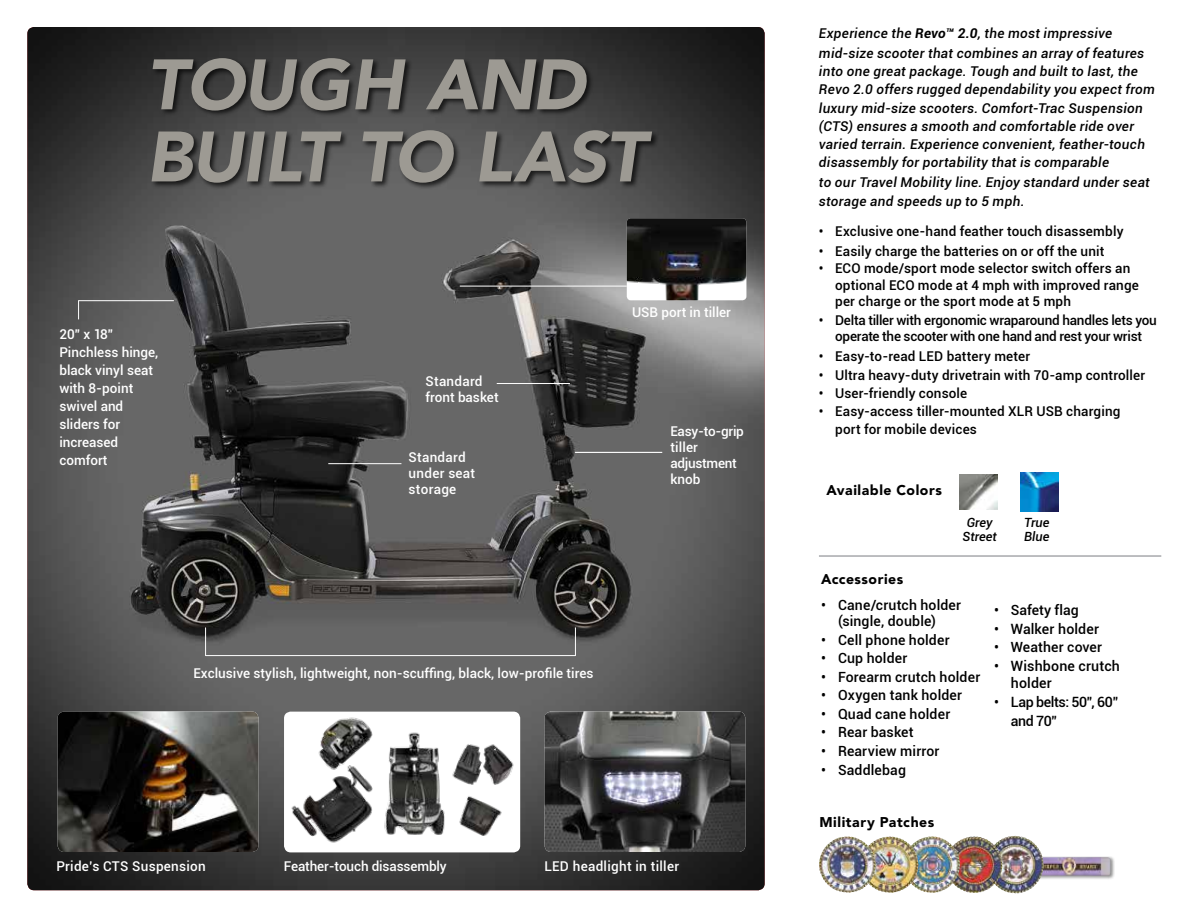
<style>
.page{position:relative;width:1188px;height:918px;background:#fff}
.page>*{position:absolute;margin:0;border:0;box-sizing:border-box;transform-origin:0 0}
.t1{font:italic 900 70.5px/72.2px "Avenir LT Std";letter-spacing:-.015em;color:#9d9a93}
.t2{font:500 14.25px/17.1px "Roboto";letter-spacing:.01em;color:#000}
.t3{font:500 14.25px/18.8px "Roboto";letter-spacing:-.025em;color:#000}
.t4{font:500 14.1px/15.8px "Roboto";letter-spacing:.01em;color:#000;text-align:center}
.t5{font:900 14.1px "Avenir LT Std";letter-spacing:.04em;color:#000}
.t6{font:italic 500 13.5px/18px "Roboto";letter-spacing:.025em;color:#000}
.t7{font:500 13.5px/16.2px "Roboto";letter-spacing:.01em;color:#000}
.t8{font:500 13.5px/18px "Roboto";color:#fff}
.t9{font:500 13.5px/16.2px "Roboto";letter-spacing:-.02em;color:#000;text-align:center}
.t10{font:500 13.5px/16.2px "Roboto";letter-spacing:.02em;color:#fff}
.t11{font:500 13.5px/16.2px "Roboto";letter-spacing:-.02em;color:#fff}
.t12{font:italic 500 12.75px/13.5px "Roboto";color:#000}
.s1{font-weight:700}
.s2{font-size:14.1px}
</style>
<div class="page">
<img style="left:27px;top:27px;width:738px;height:863px">
<img style="left:1020px;top:473px;width:39px;height:38px">
<img style="left:960px;top:475px;width:38px;height:34px">
<div style="left:284px;top:712px;width:236px;height:140px;background:#fff;border-radius:7px"></div>
<img style="left:284px;top:712px;width:236px;height:137px">
<img style="left:58px;top:712px;width:200px;height:140px">
<hr style="left:79px;top:300px;width:95px;height:1px;background:#fff">
<svg style="left:78px;top:300px;width:1px;height:19px"></svg>
<div style="left:151px;top:57px;width:509px;height:133px;background:#000;opacity:.7"></div>
<div style="left:1024px;top:856px;width:91px;height:24px;background:#000;opacity:.45"></div>
<img style="left:1044px;top:857px;width:67px;height:19px">
<img style="left:1003px;top:836px;width:41px;height:58px">
<img style="left:960px;top:836px;width:43px;height:57px">
<img style="left:919px;top:836px;width:41px;height:57px">
<img style="left:876px;top:836px;width:43px;height:57px">
<img style="left:819px;top:836px;width:57px;height:57px">
<hr style="left:497px;top:383px;width:73px;height:1px;background:#fff">
<hr style="left:575px;top:452px;width:87px;height:1px;background:#fff">
<hr style="left:328px;top:463px;width:73px;height:1px;background:#fff">
<hr style="left:206px;top:655px;width:369px;height:1px;background:#fff">
<hr style="left:460px;top:286px;width:167px;height:1px;background:#fff">
<svg style="left:205px;top:627px;width:1px;height:29px"></svg>
<svg style="left:575px;top:627px;width:1px;height:29px"></svg>
<img style="left:544px;top:712px;width:201px;height:140px">
<hr style="left:819px;top:555px;width:342px;height:2px;background:#a7a9ac">
<img style="left:627px;top:218px;width:119px;height:82px">
<h1 class="t1" style="left:146px;top:49px;width:501px">TOUGH AND<br>BUILT TO LAST</h1>
<p class="t8" style="left:59px;top:325px;width:100px">20” x 18”<br>Pinchless hinge, black vinyl seat with 8-point swivel and sliders for increased comfort</p>
<p class="t8" style="left:426px;top:372px;width:75px;line-height:16.2px">Standard front basket</p>
<p class="t10" style="left:409px;top:448px;width:68px">Standard under seat storage</p>
<p class="t8" style="left:632px;top:302px;width:100px">USB port in tiller</p>
<p class="t11" style="left:670px;top:422px;width:75px">Easy-to-grip tiller adjustment knob</p>
<p class="t8" style="left:194px;top:664px;width:401px">Exclusive stylish, lightweight, non-scuffing, black, low-profile tires</p>
<p class="t10" style="left:56px;top:858px;width:151px">Pride’s CTS Suspension</p>
<p class="t8" style="left:284px;top:857px;width:164px">Feather-touch disassembly</p>
<p class="t10" style="left:544px;top:858px;width:136px">LED headlight in tiller</p>
<p class="t6" style="left:819px;top:23px;width:327px;line-height:19.6px">Experience the <span class="s1">Revo™ 2.0</span>, the most impressive mid-size scooter that combines an array of features</p>
<p class="t6" style="left:819px;top:61px;width:338px">into one great package. Tough and built to last, the<br>Revo 2.0 offers rugged dependability you expect from</p>
<p class="t6" style="left:819px;top:99px;width:328px">luxury mid-size scooters. Comfort-Trac Suspension (CTS) ensures a smooth and comfortable ride over varied terrain. Experience convenient, feather-touch disassembly for portability that is comparable</p>
<p class="t6" style="left:819px;top:172px;width:332px;line-height:19.6px">to our Travel Mobility line. Enjoy standard under seat storage and speeds up to 5 mph.</p>
<p class="t7" style="left:819px;top:223px;width:306px">• Exclusive one-hand feather touch disassembly</p>
<p class="t7" style="left:819px;top:242px;width:287px">• Easily charge the batteries on or off the unit</p>
<p class="t7" style="left:835px;top:260px;width:305px;text-indent:-16px">• ECO mode/sport mode selector switch offers an optional ECO mode at 4 mph with improved range per charge or the sport mode at 5 mph</p>
<p class="t9" style="left:819px;top:312px;width:339px">• Delta tiller with ergonomic wraparound handles lets you operate the scooter with one hand and rest your wrist</p>
<p class="t7" style="left:819px;top:347px;width:213px">• Easy-to-read LED battery meter</p>
<p class="t7" style="left:819px;top:367px;width:328px">• Ultra heavy-duty drivetrain with 70-amp controller</p>
<p class="t7" style="left:819px;top:385px;width:150px">• User-friendly console</p>
<p class="t7" style="left:835px;top:402px;width:287px;line-height:17.9px;text-indent:-16px">• Easy-access tiller-mounted XLR USB charging port for mobile devices</p>
<p class="t5" style="left:827px;top:481px;width:117px">Available Colors</p>
<p class="t5" style="left:821px;top:571px;width:84px">Accessories</p>
<p class="t12" style="left:963px;top:515px;width:36px;text-align:center">Grey<br>Street</p>
<p class="t12" style="left:1024px;top:515px;width:27px">True<br>Blue</p>
<p class="t4" style="left:821px;top:597px;width:142px">• Cane/crutch holder (single, double)</p>
<p class="t4" style="left:821px;top:631px;width:130px">• Cell phone holder</p>
<p class="t4" style="left:821px;top:650px;width:88px">• Cup holder</p>
<p class="t4" style="left:821px;top:668px;width:161px">• Forearm crutch holder</p>
<p class="t4" style="left:821px;top:687px;width:143px">• Oxygen tank holder</p>
<p class="t4" style="left:821px;top:706px;width:131px">• Quad cane holder</p>
<p class="t4" style="left:821px;top:724px;width:94px">• Rear basket</p>
<p class="t4" style="left:821px;top:743px;width:120px">• Rearview mirror</p>
<p class="t4" style="left:821px;top:761px;width:86px">• Saddlebag</p>
<p class="t4" style="left:994px;top:602px;width:86px">• Safety flag</p>
<p class="t2" style="left:994px;top:620px;width:107px"><span class="s2">•</span> Walker holder</p>
<p class="t4" style="left:994px;top:639px;width:110px">• Weather cover</p>
<p class="t2" style="left:1011px;top:657px;width:111px;text-indent:-17px">• Wishbone crutch holder</p>
<p class="t3" style="left:1011px;top:692px;width:109px;text-indent:-17px"><span class="s2">•</span> Lap belts: 50”, 60” and 70”</p>
<p class="t5" style="left:819px;top:814px;width:116px">Military Patches</p>
</div>
